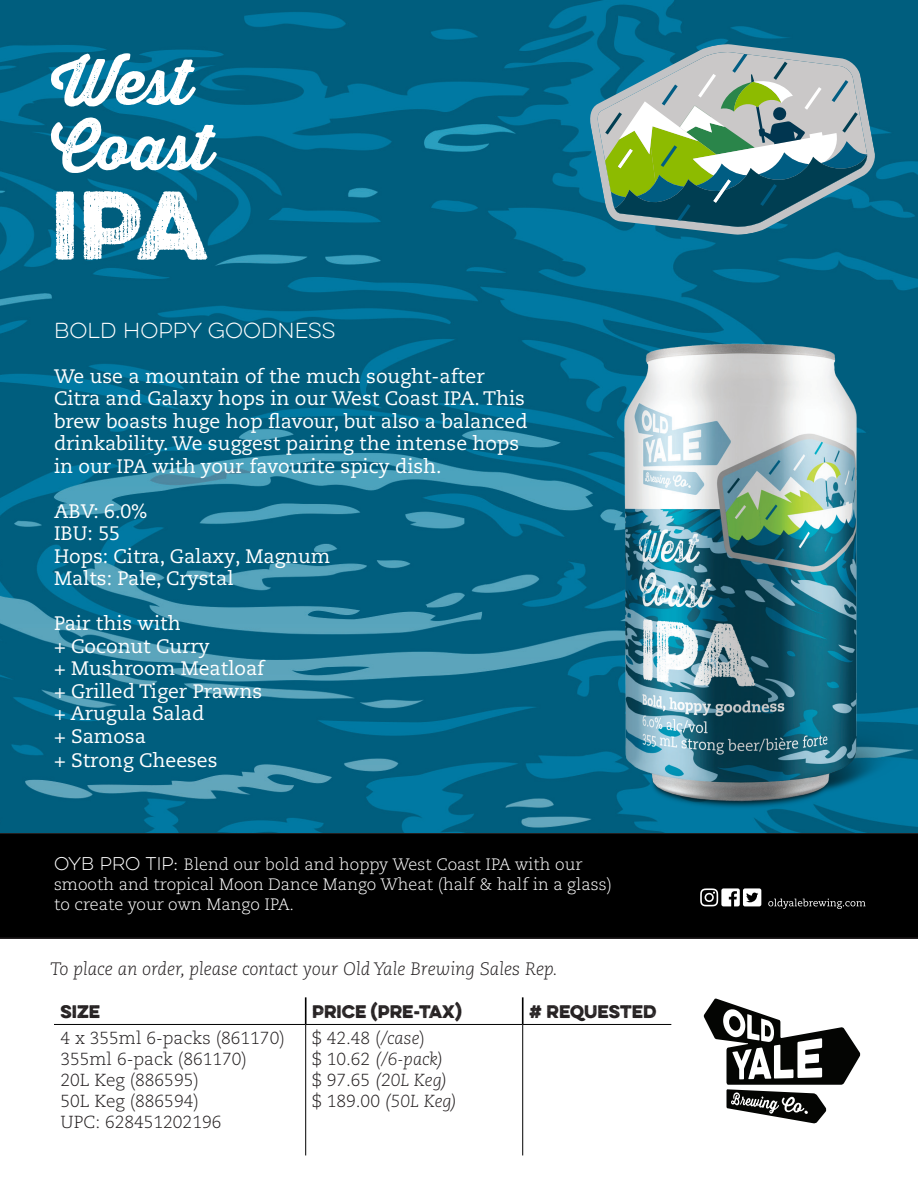
<style>
.page{position:relative;width:918px;height:1188px;background:#fff}
.page>*{position:absolute;margin:0;border:0;box-sizing:border-box;transform-origin:0 0}
.t1{font:700 87px "Eveleth";color:#fff}
.t2{font:62.1px "Thirsty Rough Bol";color:#fff}
.t3{font:19.5px/22.5px "Caecilia LT Pro 55 Roman";color:#fff}
.t4{font:100 19.5px "Eveleth Clean";color:#fff}
.t5{font:italic 300 18px "Caecilia LT Pro 46";color:#231f20}
.t6{font:300 17.4px "Caecilia LT Pro 45";color:#231f20}
.t7{font:italic 300 17.4px "Caecilia LT Pro 46";color:#231f20}
.t8{font:300 16.5px/19.8px "Caecilia LT Pro 45";color:#fff}
.t9{font:700 16.35px "Eveleth";color:#231f20}
.s1{font-family:"Eveleth Clean";font-weight:100}
.s2{font-family:"Caecilia LT Pro 46";font-style:italic}
.s3{font-family:"Caecilia LT Pro 45";font-style:normal}
</style>
<div class="page">
<svg style="left:704px;top:998px;width:156px;height:126px"></svg>
<div style="left:0;top:833px;width:918px;height:106px;background:#000"></div>
<svg style="left:768px;top:899px;width:97px;height:10px"></svg>
<svg style="left:700px;top:888px;width:61px;height:18px"></svg>
<img style="left:0;top:0;width:918px;height:833px">
<img style="left:522px;top:194px;width:396px;height:655px">
<svg style="left:589px;top:44px;width:287px;height:191px;background:#2b7c99"></svg>
<svg style="left:605px;top:54px;width:263px;height:173px;background:#7b9f93"></svg>
<hr style="left:305px;top:997px;width:2px;height:27px;background:#000">
<hr style="left:522px;top:997px;width:2px;height:27px;background:#000">
<hr style="left:54px;top:1024px;width:252px;height:1px;background:#000">
<hr style="left:306px;top:1024px;width:217px;height:1px;background:#000">
<hr style="left:305px;top:1025px;width:1px;height:130px;background:#000">
<hr style="left:523px;top:1024px;width:148px;height:1px;background:#000">
<hr style="left:522px;top:1025px;width:1px;height:130px;background:#000">
<p class="t2" style="left:51px;top:35px;width:142px">West</p>
<p class="t2" style="left:51px;top:100px;width:163px">Coast</p>
<p class="t1" style="left:51px;top:158px;width:159px">IPA</p>
<p class="t4" style="left:54px;top:317px;width:283px">BOLD HOPPY GOODNESS</p>
<p class="t3" style="left:54px;top:364px;width:475px">We use a mountain of the much sought-after Citra and Galaxy hops in our West Coast IPA. This brew boasts huge hop flavour, but also a balanced drinkability. We suggest pairing the intense hops in our IPA with your favourite spicy dish.</p>
<p class="t3" style="left:54px;top:499px;width:278px">ABV: 6.0%<br>IBU: 55<br>Hops: Citra, Galaxy, Magnum<br>Malts: Pale, Crystal</p>
<p class="t3" style="left:54px;top:612px;width:157px">Pair this with<br>+ Coconut Curry</p>
<p class="t3" style="left:54px;top:657px;width:212px">+ Mushroom Meatloaf</p>
<p class="t3" style="left:54px;top:679px;width:210px">+ Grilled Tiger Prawns</p>
<p class="t3" style="left:54px;top:702px;width:152px">+ Arugula Salad</p>
<p class="t3" style="left:54px;top:724px;width:93px">+ Samosa</p>
<p class="t3" style="left:54px;top:748px;width:165px">+ Strong Cheeses</p>
<p class="t8" style="left:54px;top:854px;width:559px"><span class="s1">OYB PRO TIP:</span> Blend our bold and hoppy West Coast IPA with our smooth and tropical Moon Dance Mango Wheat (half &amp; half in a glass) to create your own Mango IPA.</p>
<p class="t5" style="left:50px;top:958px;width:509px">To place an order, please contact your Old Yale Brewing Sales Rep.</p>
<p class="t9" style="left:60px;top:999px;width:41px">SIZE</p>
<p class="t9" style="left:312px;top:999px;width:151px">PRICE (PRE-TAX)</p>
<p class="t9" style="left:529px;top:999px;width:129px"># REQUESTED</p>
<p class="t6" style="left:60px;top:1027px;width:226px">4 x 355ml 6-packs (861170)</p>
<p class="t6" style="left:60px;top:1048px;width:188px">355ml 6-pack (861170)</p>
<p class="t6" style="left:60px;top:1069px;width:140px">20L Keg (886595)</p>
<p class="t6" style="left:60px;top:1090px;width:140px">50L Keg (886594)</p>
<p class="t6" style="left:60px;top:1111px;width:162px">UPC: 628451202196</p>
<p class="t6" style="left:312px;top:1027px;width:114px">$ 42.48 (<span class="s2">/case</span>)</p>
<p class="t7" style="left:312px;top:1048px;width:133px"><span class="s3">$ 10.62</span> (/6-pack)</p>
<p class="t7" style="left:312px;top:1069px;width:137px"><span class="s3">$ 97.65</span> (20L Keg)</p>
<p class="t7" style="left:312px;top:1090px;width:147px"><span class="s3">$ 189.00</span> (50L Keg)</p>
</div>
